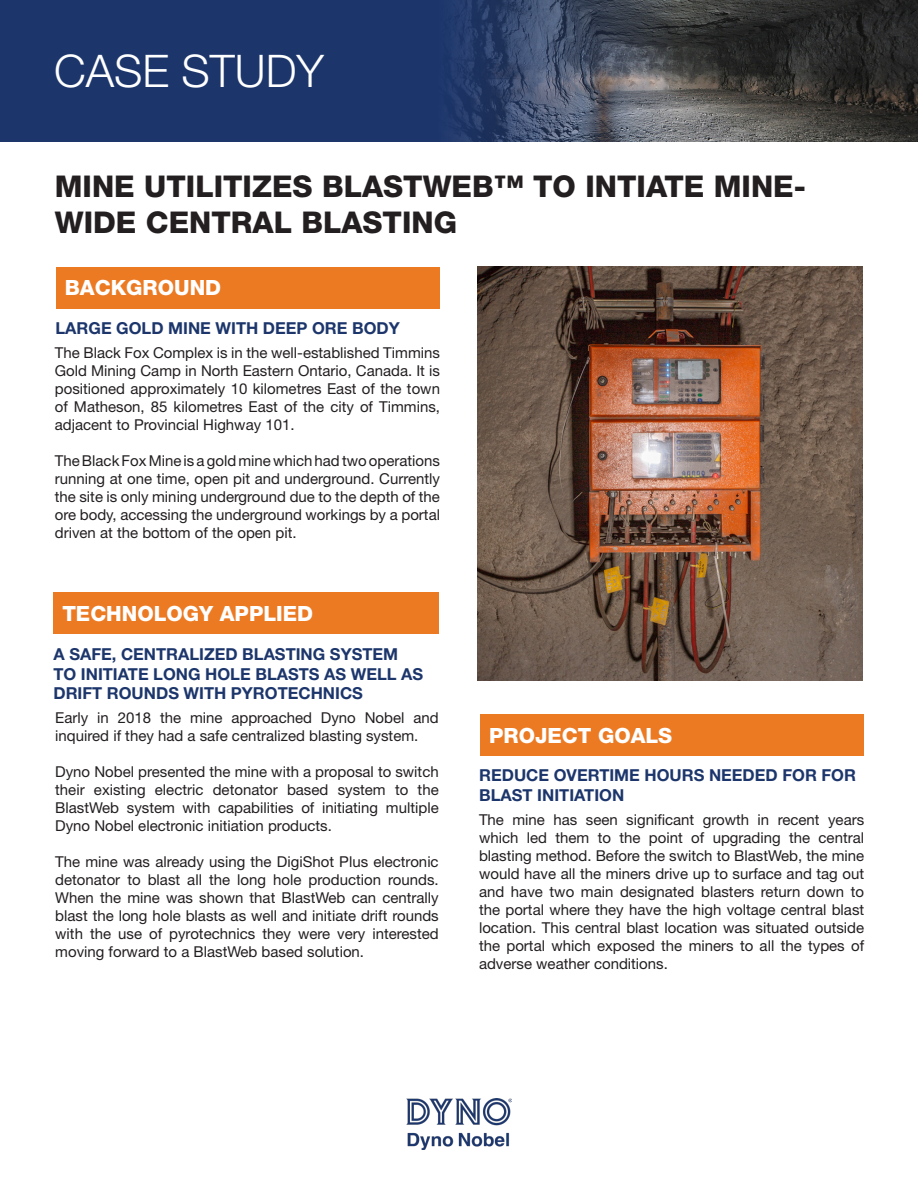
<style>
.page{position:relative;width:918px;height:1188px;background:#fff}
.page>*{position:absolute;margin:0;border:0;box-sizing:border-box;transform-origin:0 0}
.t1{font:300 45px "Helvetica Neue LT Std";color:#fff}
.t2{font:800 30px/36px "Helvetica Neue LT Std";color:#231f20}
.Heading_1{font:800 21px "Helvetica Neue LT Std";color:#fff}
.Heading_2{font:700 16.5px/19.8px "Helvetica Neue LT Std";color:#1c366c}
.Body_Text{font:15px/18px "Helvetica Neue LT Std";color:#231f20;text-align:justify}
</style>
<div class="page">
<div style="left:0;top:0;width:918px;height:142px;background:#1c366c"></div>
<img style="left:452px;top:0;width:466px;height:142px">
<img style="left:407px;top:1098px;width:104px;height:52px">
<div style="left:56px;top:267px;width:383px;height:42px;background:#ec7a23"></div>
<div style="left:53px;top:592px;width:386px;height:42px;background:#ec7a23"></div>
<div style="left:480px;top:714px;width:384px;height:42px;background:#ec7a23"></div>
<img style="left:478px;top:267px;width:385px;height:413px">
<h1 class="t1" style="left:54px;top:43px;width:272px">CASE STUDY</h1>
<p class="t2" style="left:55px;top:168px;width:753px">MINE UTILITIZES BLASTWEB™ TO INTIATE MINE-<br>WIDE CENTRAL BLASTING</p>
<p class="Heading_1" style="left:65px;top:275px;width:158px">BACKGROUND</p>
<p class="Heading_2" style="left:55px;top:318px;width:346px">LARGE GOLD MINE WITH DEEP ORE BODY</p>
<p class="Body_Text" style="left:55px;top:344px;width:387px">The Black Fox Complex is in the well-established Timmins Gold Mining Camp in North Eastern Ontario, Canada. It is positioned approximately 10 kilometres East of the town of Matheson, 85 kilometres East of the city of Timmins, adjacent to Provincial Highway 101.</p>
<p class="Body_Text" style="left:55px;top:452px;width:387px">The Black Fox Mine is a gold mine which had two operations running at one time, open pit and underground. Currently the site is only mining underground due to the depth of the ore body, accessing the underground workings by a portal driven at the bottom of the open pit.</p>
<p class="Heading_1" style="left:62px;top:601px;width:252px">TECHNOLOGY APPLIED</p>
<p class="Heading_2" style="left:53px;top:644px;width:371px">A SAFE, CENTRALIZED BLASTING SYSTEM<br>TO INITIATE LONG HOLE BLASTS AS WELL AS<br>DRIFT ROUNDS WITH PYROTECHNICS</p>
<p class="Body_Text" style="left:55px;top:709px;width:385px">Early in 2018 the mine approached Dyno Nobel and inquired if they had a safe centralized blasting system.</p>
<p class="Body_Text" style="left:55px;top:763px;width:385px">Dyno Nobel presented the mine with a proposal to switch their existing electric detonator based system to the BlastWeb system with capabilities of initiating multiple Dyno Nobel electronic initiation products.</p>
<p class="Body_Text" style="left:55px;top:853px;width:385px">The mine was already using the DigiShot Plus electronic detonator to blast all the long hole production rounds.<br>When the mine was shown that BlastWeb can centrally blast the long hole blasts as well and initiate drift rounds with the use of pyrotechnics they were very interested moving forward to a BlastWeb based solution.</p>
<p class="Heading_1" style="left:489px;top:723px;width:185px">PROJECT GOALS</p>
<p class="Heading_2" style="left:479px;top:765px;width:378px">REDUCE OVERTIME HOURS NEEDED FOR FOR<br>BLAST INITIATION</p>
<p class="Body_Text" style="left:479px;top:810px;width:387px">The mine has seen significant growth in recent years which led them to the point of upgrading the central blasting method. Before the switch to BlastWeb, the mine would have all the miners drive up to surface and tag out and have two main designated blasters return down to the portal where they have the high voltage central blast location. This central blast location was situated outside the portal which exposed the miners to all the types of adverse weather conditions.</p>
</div>
